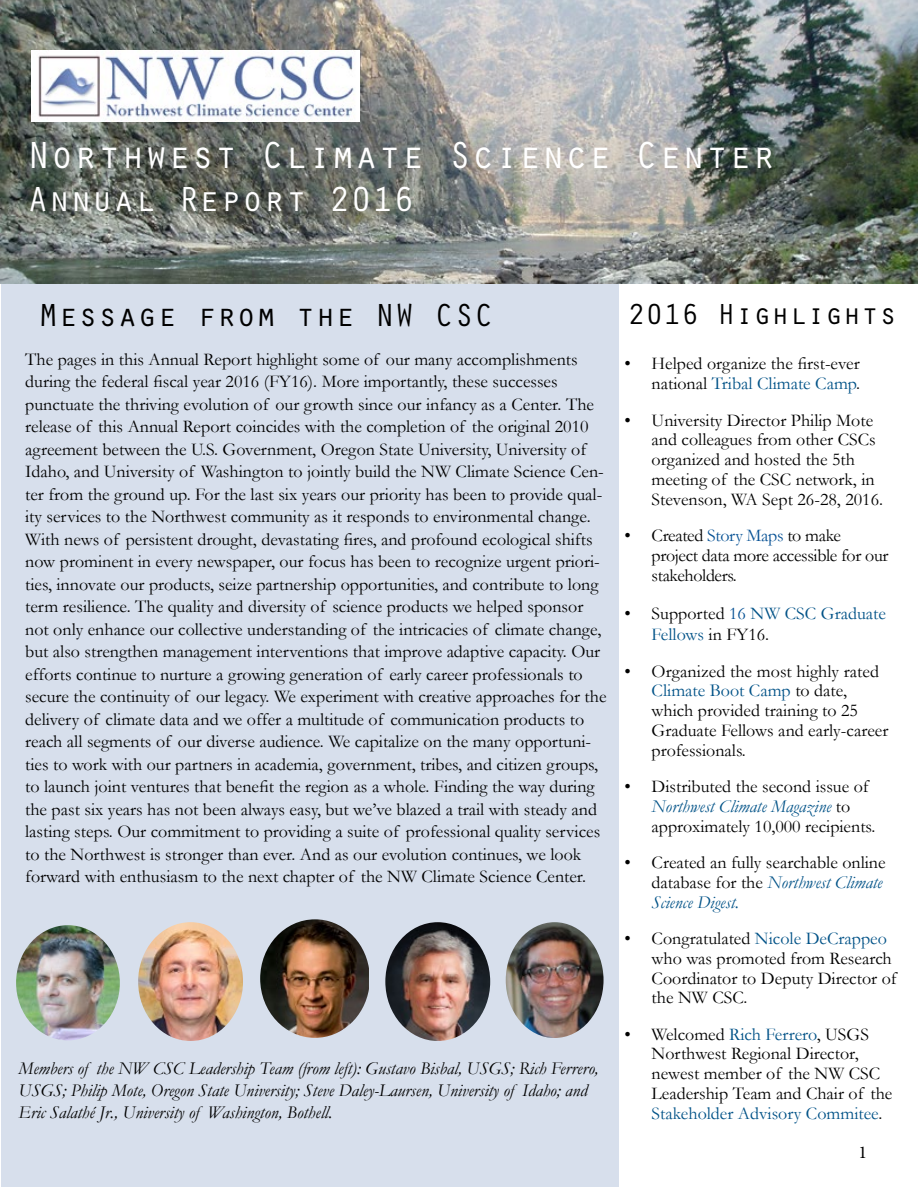
<style>
.page{position:relative;width:918px;height:1188px;background:#fff}
.page>*{position:absolute;margin:0;border:0;box-sizing:border-box;transform-origin:0 0}
.t1{font:39px "Orator Std";color:#fff}
.t2{font:36px "Orator Std";color:#fff}
.t3{font:33px "Orator Std";color:#000}
.t4{font:30px "Orator Std";color:#000}
.t5{font:18px/22.5px "Garamond";color:#000}
.t6{font:italic 18px/21.6px "Garamond";color:#000}
.t7{font:18px/19.8px "Garamond";letter-spacing:-.02em;color:#000}
.t8{font:18px/21.6px "Garamond";color:#005287}
.t9{font:18px "Minion Pro";color:#000}
.s1{color:#005287}
.s2{color:#085295}
.s3{color:#000}
.s4{font-style:italic;color:#005287}
</style>
<div class="page">
<div style="left:1px;top:239px;width:617px;height:948px;background:#d7dfec"></div>
<img style="left:0;top:0;width:918px;height:284px">
<img style="left:31px;top:51px;width:329px;height:71px">
<img style="left:260px;top:919px;width:109px;height:119px">
<img style="left:16px;top:925px;width:104px;height:115px">
<img style="left:138px;top:922px;width:105px;height:119px">
<img style="left:506px;top:922px;width:98px;height:116px">
<img style="left:385px;top:922px;width:105px;height:119px">
<h1 class="t1" style="left:27px;top:127px;width:750px">Northwest Climate Science Center</h1>
<h2 class="t2" style="left:27px;top:173px;width:390px">Annual Report 2016</h2>
<h3 class="t3" style="left:39px;top:292px;width:457px">Message from the NW CSC</h3>
<h3 class="t4" style="left:628px;top:293px;width:271px">2016 Highlights</h3>
<p class="t5" style="left:625px;top:354px;width:237px;line-height:19.8px;text-align:right">• Helped organize the first-ever national <span class="s1">Tribal Climate Camp</span>.</p>
<p class="t5" style="left:652px;top:410px;width:233px;line-height:19.8px;text-indent:-27px">• University Director Philip Mote and colleagues from other CSCs organized and hosted the 5th meeting of the CSC network, in<br>Stevenson, WA Sept 26-28, 2016.</p>
<p class="t7" style="left:652px;top:525px;width:238px;text-indent:-27px">• Created <span class="s2">Story Maps</span> to make project data more accessible for our stakeholders.</p>
<p class="t8" style="left:652px;top:602px;width:236px;text-indent:-27px"><span class="s3">• Supported</span> <span class="s2">16</span> NW CSC Graduate<br>Fellows <span class="s3">in FY16.</span></p>
<p class="t5" style="left:652px;top:661px;width:238px;line-height:19.8px;text-indent:-27px">• Organized the most highly rated<br><span class="s1">Climate Boot Camp</span> to date, which provided training to 25<br>Graduate Fellows and early-career professionals.</p>
<p class="t5" style="left:652px;top:776px;width:225px;line-height:19.8px;text-indent:-27px">• Distributed the second issue of<br><span class="s4">Northwest Climate Magazine</span> to approximately 10,000 recipients.</p>
<p class="t5" style="left:652px;top:852px;width:236px;line-height:19.8px;text-indent:-27px">• Created an fully searchable online database for the <span class="s4">Northwest Climate<br>Science Digest.</span></p>
<p class="t5" style="left:652px;top:928px;width:247px;line-height:19.8px;text-indent:-27px">• Congratulated <span class="s1">Nicole DeCrappeo </span>who was promoted from Research<br>Coordinator to Deputy Director of the NW CSC.</p>
<p class="t5" style="left:652px;top:1024px;width:242px;line-height:19.8px;text-indent:-27px">• Welcomed <span class="s1">Rich Ferrero</span>, USGS<br>Northwest Regional Director, newest member of the NW CSC<br>Leadership Team and Chair of the<br><span class="s1">Stakeholder Advisory Commitee</span>.</p>
<p class="t5" style="left:25px;top:348px;width:583px">The pages in this Annual Report highlight some of our many accomplishments during the federal fiscal year 2016 (FY16). More importantly, these successes punctuate the thriving evolution of our growth since our infancy as a Center. The release of this Annual Report coincides with the completion of the original 2010 agreement between the U.S. Government, Oregon State University, University of Idaho, and University of Washington to jointly build the NW Climate Science Cen&shy;ter from the ground up. For the last six years our priority has been to provide qual&shy;ity services to the Northwest community as it responds to environmental change.<br>With news of persistent drought, devastating fires, and profound ecological shifts now prominent in every newspaper, our focus has been to recognize urgent priori&shy;ties, innovate our products, seize partnership opportunities, and contribute to long term resilience. The quality and diversity of science products we helped sponsor not only enhance our collective understanding of the intricacies of climate change, but also strengthen management interventions that improve adaptive capacity. Our efforts continue to nurture a growing generation of early career professionals to secure the continuity of our legacy. We experiment with creative approaches for the delivery of climate data and we offer a multitude of communication products to reach all segments of our diverse audience. We capitalize on the many opportuni&shy;ties to work with our partners in academia, government, tribes, and citizen groups, to launch joint ventures that benefit the region as a whole. Finding the way during the past six years has not been always easy, but we’ve blazed a trail with steady and lasting steps. Our commitment to providing a suite of professional quality services to the Northwest is stronger than ever. And as our evolution continues, we look forward with enthusiasm to the next chapter of the NW Climate Science Center.</p>
<p class="t6" style="left:19px;top:1058px;width:581px">Members of the NW CSC Leadership Team (from left): Gustavo Bisbal, USGS; Rich Ferrero,<br>USGS; Philip Mote, Oregon State University; Steve Daley-Laursen, University of Idaho; and<br>Eric Salathé Jr., University of Washington, Bothell.</p>
<p class="t9" style="left:859px;top:1140px;width:10px">1</p>
</div>
